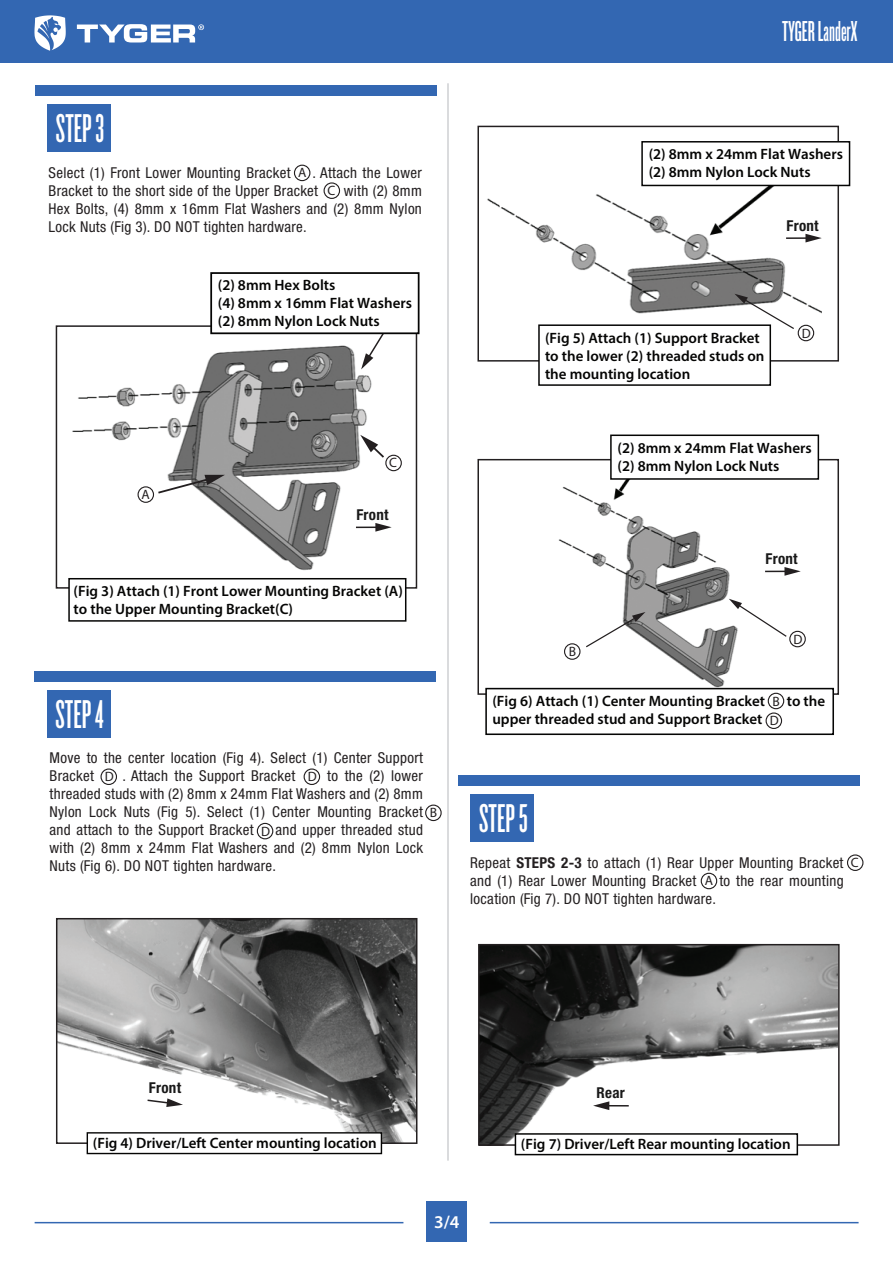
<style>
.page{position:relative;width:893px;height:1263px;background:#fff}
.page>*{position:absolute;margin:0;border:0;box-sizing:border-box;transform-origin:0 0}
.t1{font:41.85px "Knockout HTF46 Flyweight";color:#fff}
.t2{font:30px "Knockout HTF46 Flyweight";color:#fff}
.t3{font:600 18px "Myriad Pro";color:#fff}
.t4{font:condensed 15px/18px "Helvetica Neue LT Std";letter-spacing:.02em;color:#231f20}
.t5{font:600 15px/18px "Myriad Pro";color:#050504}
.t6{font:700 condensed 15px "Helvetica Neue LT Std";letter-spacing:.02em;color:#191919}
.t7{font:13.5px "Myriad Pro";color:#231f20}
.s1{font-weight:700}
</style>
<div class="page">
<hr style="left:447px;top:83px;width:2px;height:1077px;background:#d1d2d4">
<img style="left:59px;top:921px;width:355px;height:220px">
<div style="left:56px;top:918px;width:361px;height:226px;border:2px solid #231f20"></div>
<div style="left:87px;top:1132px;width:295px;height:22px;background:#fff;border:1px solid #050504"></div>
<svg style="left:146px;top:1098px;width:37px;height:9px"></svg>
<div style="left:48px;top:104px;width:63px;height:48px;background:#3367b2"></div>
<div style="left:35px;top:86px;width:401px;height:10px;background:#3367b2"></div>
<div style="left:0;top:0;width:893px;height:62px;background:#3367b2"></div>
<svg style="left:34px;top:15px;width:32px;height:36px"></svg>
<svg style="left:77px;top:24px;width:127px;height:18px"></svg>
<div style="left:427px;top:1201px;width:40px;height:40px;background:#3367b2"></div>
<hr style="left:35px;top:1222px;width:368px;height:1px;background:#3367b2">
<hr style="left:490px;top:1222px;width:369px;height:1px;background:#3367b2">
<div style="left:294px;top:165px;width:16px;height:16px;border:1px solid #231f20;border-radius:50%"></div>
<div style="left:324px;top:182px;width:16px;height:17px;border:1px solid #231f20;border-radius:50%"></div>
<div style="left:47px;top:690px;width:63px;height:47px;background:#3367b2"></div>
<div style="left:35px;top:671px;width:401px;height:11px;background:#3367b2"></div>
<div style="left:471px;top:794px;width:63px;height:48px;background:#3367b2"></div>
<div style="left:458px;top:775px;width:401px;height:11px;background:#3367b2"></div>
<img style="left:72px;top:334px;width:334px;height:237px">
<div style="left:56px;top:325px;width:361px;height:264px;border:2px solid #231f20"></div>
<div style="left:68px;top:578px;width:338px;height:44px;background:#fff;border:2px solid #050504"></div>
<svg style="left:361px;top:334px;width:43px;height:35px"></svg>
<div style="left:210px;top:272px;width:209px;height:62px;background:#fff;border:2px solid #050504"></div>
<hr style="left:356px;top:526px;width:22px;height:2px;background:#231f20">
<svg style="left:375px;top:523px;width:17px;height:9px"></svg>
<img style="left:487px;top:186px;width:335px;height:173px">
<div style="left:477px;top:126px;width:362px;height:236px;border:2px solid #231f20"></div>
<div style="left:538px;top:324px;width:233px;height:62px;background:#fff;border:2px solid #050504"></div>
<div style="left:641px;top:141px;width:209px;height:45px;background:#fff;border:2px solid #050504"></div>
<hr style="left:786px;top:237px;width:22px;height:2px;background:#231f20">
<svg style="left:805px;top:234px;width:17px;height:8px"></svg>
<img style="left:504px;top:480px;width:309px;height:208px">
<div style="left:477px;top:459px;width:362px;height:236px;border:2px solid #231f20"></div>
<div style="left:485px;top:688px;width:349px;height:47px;background:#fff;border:2px solid #050504"></div>
<div style="left:610px;top:434px;width:209px;height:46px;background:#fff;border:2px solid #050504"></div>
<svg style="left:765px;top:567px;width:36px;height:9px"></svg>
<img style="left:481px;top:947px;width:356px;height:196px">
<div style="left:478px;top:944px;width:362px;height:202px;border:2px solid #231f20"></div>
<div style="left:515px;top:1133px;width:283px;height:22px;background:#fff;border:2px solid #050504"></div>
<svg style="left:593px;top:1101px;width:36px;height:9px"></svg>
<svg style="left:156px;top:475px;width:69px;height:20px"></svg>
<svg style="left:360px;top:435px;width:26px;height:25px"></svg>
<svg style="left:734px;top:294px;width:61px;height:36px"></svg>
<svg style="left:585px;top:612px;width:60px;height:36px"></svg>
<svg style="left:729px;top:599px;width:59px;height:39px"></svg>
<div style="left:138px;top:486px;width:16px;height:17px;border:1px solid #231f20;border-radius:50%"></div>
<div style="left:100px;top:768px;width:17px;height:17px;border:1px solid #231f20;border-radius:50%"></div>
<div style="left:304px;top:768px;width:16px;height:17px;border:1px solid #231f20;border-radius:50%"></div>
<div style="left:798px;top:325px;width:16px;height:16px;border:1px solid #231f20;border-radius:50%"></div>
<div style="left:766px;top:712px;width:16px;height:17px;border:1px solid #231f20;border-radius:50%"></div>
<div style="left:789px;top:631px;width:17px;height:16px;border:1px solid #231f20;border-radius:50%"></div>
<div style="left:257px;top:823px;width:16px;height:16px;border:1px solid #231f20;border-radius:50%"></div>
<div style="left:425px;top:804px;width:17px;height:17px;border:1px solid #231f20;border-radius:50%"></div>
<div style="left:564px;top:643px;width:16px;height:17px;border:1px solid #231f20;border-radius:50%"></div>
<div style="left:847px;top:854px;width:16px;height:17px;border:1px solid #231f20;border-radius:50%"></div>
<div style="left:701px;top:873px;width:16px;height:16px;border:1px solid #231f20;border-radius:50%"></div>
<div style="left:768px;top:693px;width:16px;height:16px;border:1px solid #231f20;border-radius:50%"></div>
<div style="left:385px;top:455px;width:17px;height:16px;border:1px solid #231f20;border-radius:50%"></div>
<h1 class="t1" style="left:56px;top:108px;width:50px">STEP 3</h1>
<p class="t4" style="left:49px;top:163px;width:244px">Select (1) Front Lower Mounting Bracket</p>
<p class="t4" style="left:49px;top:163px;width:375px;text-indent:264px">. Attach the Lower<br>Bracket to the short side of the Upper Bracket</p>
<p class="t7" style="left:298px;top:164px;width:10px">A</p>
<p class="t4" style="left:49px;top:181px;width:375px;text-align:justify;text-indent:295px">with (2) 8mm Hex Bolts, (4) 8mm x 16mm Flat Washers and (2) 8mm Nylon Lock Nuts (Fig 3). DO NOT tighten hardware.</p>
<p class="t7" style="left:327px;top:183px;width:9px">C</p>
<p class="t5" style="left:218px;top:276px;width:196px">(2) 8mm Hex Bolts<br>(4) 8mm x 16mm Flat Washers (2) 8mm Nylon Lock Nuts</p>
<p class="t7" style="left:142px;top:486px;width:10px">A</p>
<p class="t7" style="left:389px;top:455px;width:9px">C</p>
<p class="t6" style="left:356px;top:505px;width:34px">Front</p>
<p class="t5" style="left:74px;top:582px;width:331px">(Fig 3) Attach (1) Front Lower Mounting Bracket (A) to the Upper Mounting Bracket(C)</p>
<h1 class="t1" style="left:56px;top:693px;width:50px">STEP 4</h1>
<p class="t4" style="left:50px;top:749px;width:375px">Move to the center location (Fig 4). Select (1) Center Support<br>Bracket</p>
<p class="t4" style="left:122px;top:767px;width:174px">. Attach the Support Bracket</p>
<p class="t4" style="left:50px;top:767px;width:375px;text-align:justify;text-indent:278px">to the (2) lower threaded studs with (2) 8mm x 24mm Flat Washers and (2) 8mm Nylon Lock Nuts (Fig 5). Select (1) Center Mounting Bracket and attach to the Support Bracket</p>
<p class="t7" style="left:105px;top:768px;width:11px">D</p>
<p class="t7" style="left:308px;top:768px;width:11px">D</p>
<p class="t7" style="left:430px;top:805px;width:9px">B</p>
<p class="t4" style="left:50px;top:821px;width:375px;text-align:justify;text-indent:226px">and upper threaded stud with (2) 8mm x 24mm Flat Washers and (2) 8mm Nylon Lock Nuts (Fig 6). DO NOT tighten hardware.</p>
<p class="t7" style="left:261px;top:823px;width:11px">D</p>
<h2 class="t2" style="left:782px;top:17px;width:77px">TYGER LanderX</h2>
<p class="t5" style="left:649px;top:145px;width:196px">(2) 8mm x 24mm Flat Washers (2) 8mm Nylon Lock Nuts</p>
<p class="t6" style="left:786px;top:216px;width:34px">Front</p>
<p class="t5" style="left:545px;top:328px;width:221px">(Fig 5) Attach (1) Support Bracket to the lower (2) threaded studs on the mounting location</p>
<p class="t7" style="left:802px;top:325px;width:11px">D</p>
<p class="t5" style="left:617px;top:438px;width:196px">(2) 8mm x 24mm Flat Washers (2) 8mm Nylon Lock Nuts</p>
<p class="t6" style="left:765px;top:549px;width:34px">Front</p>
<p class="t7" style="left:569px;top:643px;width:9px">B</p>
<p class="t7" style="left:794px;top:631px;width:11px">D</p>
<p class="t5" style="left:492px;top:691px;width:274px">(Fig 6) Attach (1) Center Mounting Bracket</p>
<p class="t5" style="left:787px;top:691px;width:40px">to the</p>
<p class="t5" style="left:492px;top:709px;width:272px">upper threaded stud and Support Bracket</p>
<p class="t7" style="left:772px;top:693px;width:9px">B</p>
<p class="t7" style="left:770px;top:712px;width:11px">D</p>
<h1 class="t1" style="left:479px;top:798px;width:50px">STEP 5</h1>
<p class="t4" style="left:470px;top:853px;width:375px">Repeat <span class="s1">STEPS 2-3</span> to attach (1) Rear Upper Mounting Bracket and (1) Rear Lower Mounting Bracket</p>
<p class="t7" style="left:851px;top:854px;width:9px">C</p>
<p class="t4" style="left:719px;top:871px;width:126px">to the rear mounting</p>
<p class="t7" style="left:705px;top:872px;width:10px">A</p>
<p class="t4" style="left:470px;top:889px;width:247px">location (Fig 7). DO NOT tighten hardware.</p>
<p class="t6" style="left:149px;top:1078px;width:34px">Front</p>
<p class="t5" style="left:93px;top:1133px;width:285px">(Fig 4) Driver/Left Center mounting location</p>
<p class="t3" style="left:434px;top:1210px;width:27px">3/4</p>
<p class="t6" style="left:597px;top:1084px;width:30px">Rear</p>
<p class="t5" style="left:521px;top:1134px;width:271px">(Fig 7) Driver/Left Rear mounting location</p>
</div>
